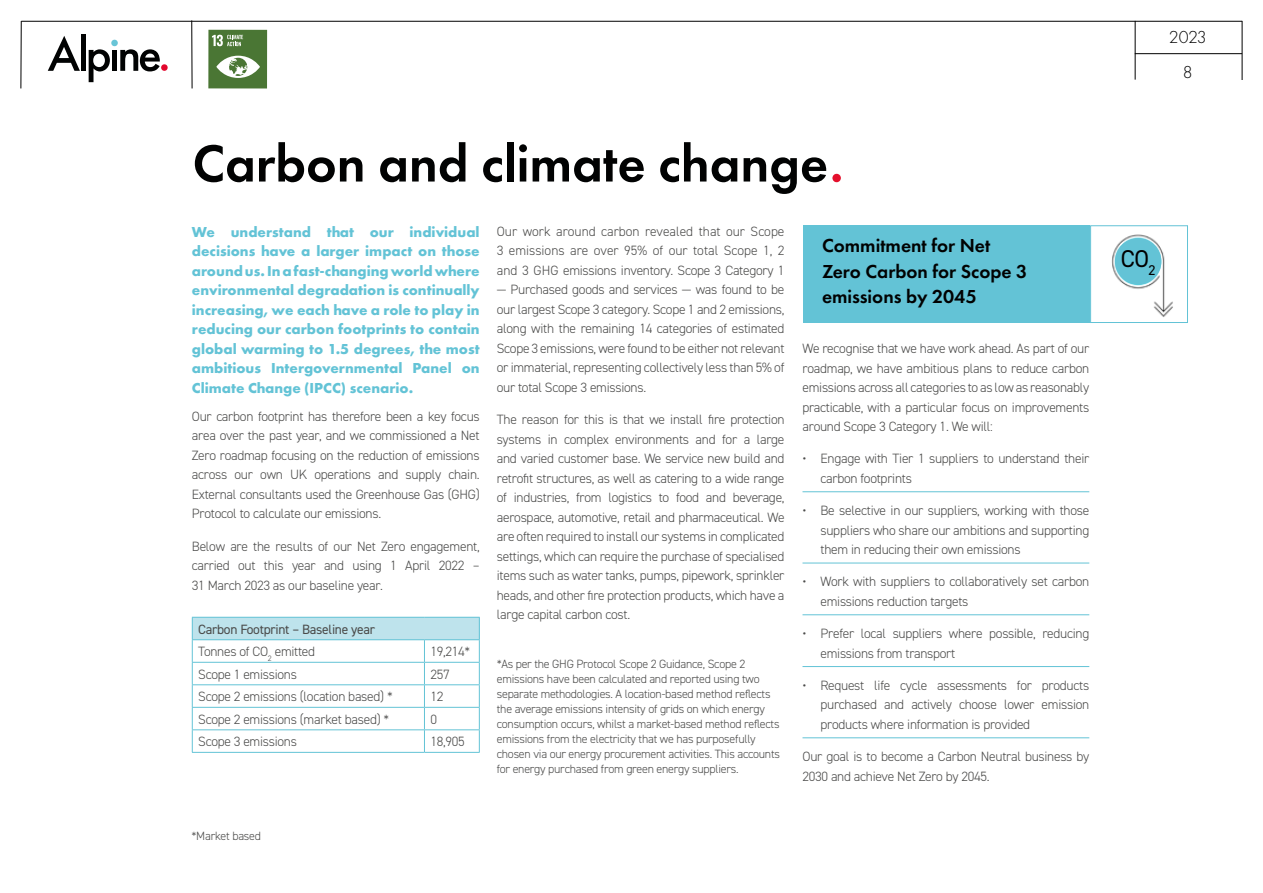
<style>
.page{position:relative;width:1263px;height:893px;background:#fff}
.page>*{position:absolute;margin:0;border:0;box-sizing:border-box;transform-origin:0 0}
.t1{font:600 54px "Futura PT";color:#010202}
.t2{font:24.3px "DIN2014";color:#000}
.t3{font:600 19.5px/25.5px "Futura PT";color:#010202}
.t4{font:300 18px "Futura PT";color:#000}
.t5{font:700 15px/19.5px "Futura PT";color:#63c3d6;text-align:justify}
.t6{font:300 13.5px/19.5px "DIN2014";letter-spacing:-.02em;color:#4a4a49;text-align:justify}
.t7{font:13.5px/22.5px "DIN2014";letter-spacing:-.02em;color:#4a4a49}
.t8{font:300 12px/15px "DIN2014";letter-spacing:-.02em;color:#4a4a49}
.s1{color:#e4102c}
.s2{font-weight:300}
</style>
<div class="page">
<hr style="left:21px;top:21px;width:1px;height:67px;background:#000">
<hr style="left:191px;top:20px;width:1px;height:68px;background:#000">
<hr style="left:1135px;top:53px;width:107px;height:1px;background:#000">
<hr style="left:21px;top:21px;width:1221px;height:1px;background:#000">
<svg style="left:48px;top:36px;width:32px;height:35px"></svg>
<div style="left:81px;top:35px;width:5px;height:36px;background:#010202"></div>
<svg style="left:89px;top:49px;width:21px;height:33px"></svg>
<div style="left:112px;top:50px;width:5px;height:21px;background:#010202"></div>
<svg style="left:120px;top:49px;width:40px;height:22px"></svg>
<div style="left:111px;top:40px;width:7px;height:6px;background:#69c5d7;border-radius:50%"></div>
<div style="left:161px;top:64px;width:7px;height:7px;background:#e2072d;border-radius:50%"></div>
<hr style="left:1242px;top:21px;width:1px;height:59px;background:#000">
<hr style="left:1135px;top:21px;width:1px;height:59px;background:#000">
<div style="left:192px;top:617px;width:287px;height:23px;background:#bee3ec"></div>
<hr style="left:192px;top:617px;width:232px;height:1px;background:#63c3d6">
<hr style="left:424px;top:617px;width:56px;height:1px;background:#63c3d6">
<hr style="left:192px;top:639px;width:232px;height:1px;background:#63c3d6">
<hr style="left:424px;top:639px;width:56px;height:1px;background:#63c3d6">
<hr style="left:192px;top:662px;width:232px;height:1px;background:#63c3d6">
<hr style="left:424px;top:662px;width:56px;height:1px;background:#63c3d6">
<hr style="left:192px;top:684px;width:232px;height:1px;background:#63c3d6">
<hr style="left:424px;top:684px;width:56px;height:1px;background:#63c3d6">
<hr style="left:192px;top:707px;width:232px;height:1px;background:#63c3d6">
<hr style="left:424px;top:707px;width:56px;height:1px;background:#63c3d6">
<hr style="left:192px;top:729px;width:232px;height:1px;background:#63c3d6">
<svg style="left:192px;top:618px;width:1px;height:134px"></svg>
<hr style="left:424px;top:729px;width:56px;height:1px;background:#63c3d6">
<svg style="left:424px;top:640px;width:1px;height:112px"></svg>
<svg style="left:479px;top:618px;width:1px;height:134px"></svg>
<hr style="left:192px;top:752px;width:232px;height:1px;background:#63c3d6">
<hr style="left:424px;top:752px;width:56px;height:1px;background:#63c3d6">
<div style="left:208px;top:30px;width:59px;height:58px;background:#4a7634"></div>
<svg style="left:212px;top:35px;width:31px;height:11px"></svg>
<svg style="left:216px;top:56px;width:44px;height:22px"></svg>
<hr style="left:802px;top:491px;width:287px;height:1px;background:#63c3d6">
<hr style="left:802px;top:563px;width:287px;height:1px;background:#63c3d6">
<hr style="left:802px;top:614px;width:287px;height:1px;background:#63c3d6">
<hr style="left:802px;top:666px;width:287px;height:1px;background:#63c3d6">
<hr style="left:802px;top:737px;width:287px;height:1px;background:#63c3d6">
<div style="left:803px;top:225px;width:287px;height:98px;background:#63c3d6"></div>
<img style="left:1111px;top:234px;width:62px;height:83px">
<div style="left:1090px;top:225px;width:98px;height:98px;border:1px solid #63c3d6"></div>
<div style="left:1115px;top:238px;width:46px;height:47px;background:#63c3d6;border-radius:50%"></div>
<h1 class="t1" style="left:192px;top:130px;width:652px">Carbon and climate change<span class="s1">.</span></h1>
<p class="t5" style="left:192px;top:222px;width:289px">We understand that our individual decisions have a larger impact on those around us. In a fast-changing world where environmental degradation is continually increasing, we each have a role to play in reducing our carbon footprints to contain global warming to 1.5 degrees, the most ambitious Intergovernmental Panel on Climate Change (IPCC) scenario.</p>
<p class="t6" style="left:192px;top:406px;width:289px">Our carbon footprint has therefore been a key focus area over the past year, and we commissioned a Net Zero roadmap focusing on the reduction of emissions across our own UK operations and supply chain.<br>External consultants used the Greenhouse Gas (GHG)<br>Protocol to calculate our emissions.</p>
<p class="t6" style="left:192px;top:536px;width:289px">Below are the results of our Net Zero engagement, carried out this year and using 1 April 2022 – 31 March 2023 as our baseline year.</p>
<p class="t7" style="left:198px;top:618px;width:178px">Carbon Footprint – Baseline year<br><span class="s2">Tonnes of CO</span><sub>2</sub> <span class="s2">emitted</span></p>
<p class="t6" style="left:430px;top:642px;width:41px">19,214*</p>
<p class="t6" style="left:198px;top:664px;width:100px">Scope 1 emissions</p>
<p class="t6" style="left:430px;top:664px;width:21px">257</p>
<p class="t6" style="left:198px;top:687px;width:196px">Scope 2 emissions (location based) *</p>
<p class="t6" style="left:430px;top:687px;width:14px">12</p>
<p class="t6" style="left:198px;top:709px;width:193px">Scope 2 emissions (market based) *</p>
<p class="t6" style="left:430px;top:709px;width:8px">0</p>
<p class="t6" style="left:198px;top:732px;width:100px">Scope 3 emissions</p>
<p class="t6" style="left:430px;top:732px;width:36px">18,905</p>
<p class="t6" style="left:497px;top:222px;width:289px">Our work around carbon revealed that our Scope 3 emissions are over 95% of our total Scope 1, 2 and 3 GHG emissions inventory. Scope 3 Category 1</p>
<p class="t6" style="left:497px;top:280px;width:289px">— Purchased goods and services — was found to be our largest Scope 3 category. Scope 1 and 2 emissions, along with the remaining 14 categories of estimated Scope 3 emissions, were found to be either not relevant or immaterial, representing collectively less than 5% of our total Scope 3 emissions.</p>
<p class="t6" style="left:497px;top:410px;width:289px">The reason for this is that we install fire protection systems in complex environments and for a large and varied customer base. We service new build and retrofit structures, as well as catering to a wide range of industries, from logistics to food and beverage, aerospace, automotive, retail and pharmaceutical. We are often required to install our systems in complicated settings, which can require the purchase of specialised items such as water tanks, pumps, pipework, sprinkler heads, and other fire protection products, which have a large capital carbon cost.</p>
<p class="t8" style="left:497px;top:656px;width:285px">*As per the GHG Protocol Scope 2 Guidance, Scope 2 emissions have been calculated and reported using two separate methodologies. A location-based method reflects the average emissions intensity of grids on which energy consumption occurs, whilst a market-based method reflects emissions from the electricity that we has purposefully chosen via our energy procurement activities. This accounts for energy purchased from green energy suppliers.</p>
<h3 class="t3" style="left:822px;top:233px;width:207px">Commitment for Net<br>Zero Carbon for Scope 3 emissions by 2045</h3>
<p class="t6" style="left:802px;top:339px;width:288px">We recognise that we have work ahead. As part of our roadmap, we have ambitious plans to reduce carbon emissions across all categories to as low as reasonably practicable, with a particular focus on improvements around Scope 3 Category 1. We will:</p>
<p class="t6" style="left:820px;top:449px;width:270px;text-indent:-18px">• Engage with Tier 1 suppliers to understand their carbon footprints</p>
<p class="t6" style="left:820px;top:501px;width:270px;text-indent:-18px">• Be selective in our suppliers, working with those suppliers who share our ambitions and supporting them in reducing their own emissions</p>
<p class="t6" style="left:820px;top:572px;width:270px;text-indent:-18px">• Work with suppliers to collaboratively set carbon emissions reduction targets</p>
<p class="t6" style="left:820px;top:624px;width:270px;text-indent:-18px">• Prefer local suppliers where possible, reducing emissions from transport</p>
<p class="t6" style="left:820px;top:675px;width:270px;text-indent:-18px">• Request life cycle assessments for products purchased and actively choose lower emission products where information is provided</p>
<p class="t6" style="left:802px;top:747px;width:288px">Our goal is to become a Carbon Neutral business by<br>2030 and achieve Net Zero by 2045.</p>
<p class="t8" style="left:191px;top:828px;width:71px">*Market based</p>
<h3 class="t4" style="left:1169px;top:27px;width:39px">2023</h3>
<h3 class="t4" style="left:1183px;top:61px;width:11px">8</h3>
<h2 class="t2" style="left:1121px;top:243px;width:36px">CO<sub>2</sub></h2>
</div>
